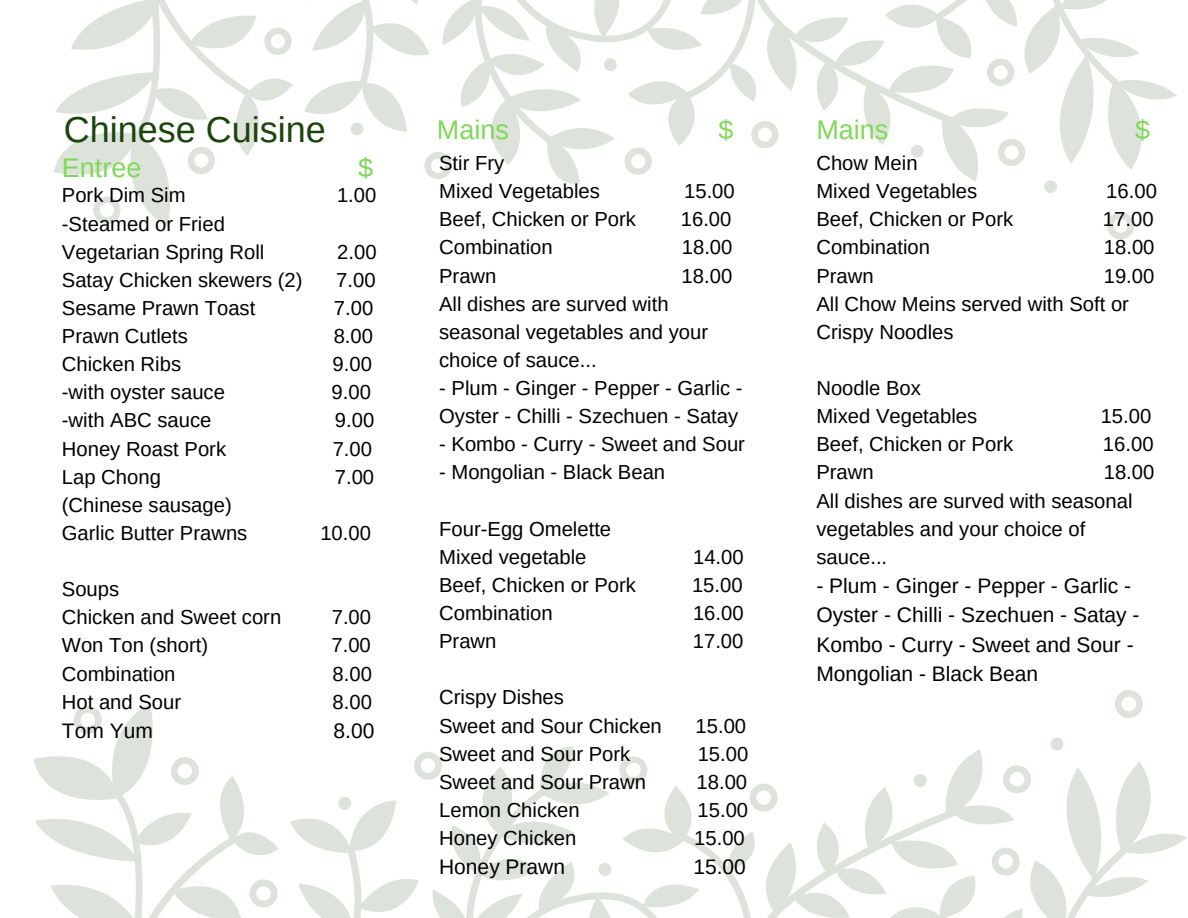
<style>
.page{position:relative;width:1188px;height:918px;background:#fff}
.page>*{position:absolute;margin:0;border:0;box-sizing:border-box;transform-origin:0 0}
.t1{font:36px "Arimo";color:#1c440d}
.t2{font:27px "Arimo";color:#7ed957}
.t3{font:21px/29.2px "Arimo";color:#000}
.t4{font:20.25px/28.2px "Arimo";color:#000}
</style>
<div class="page">
<svg style="left:54px;top:0;width:1123px;height:238px"></svg>
<svg style="left:33px;top:691px;width:1154px;height:227px"></svg>
<h1 class="t1" style="left:64px;top:110px;width:264px">Chinese Cuisine</h1>
<h2 class="t2" style="left:62px;top:153px;width:81px">Entree</h2>
<h2 class="t2" style="left:358px;top:153px;width:17px">$</h2>
<p class="t4" style="left:62px;top:181px;width:125px">Pork Dim Sim</p>
<p class="t4" style="left:337px;top:181px;width:41px">1.00</p>
<p class="t4" style="left:62px;top:209px;width:204px">-Steamed or Fried<br>Vegetarian Spring Roll</p>
<p class="t4" style="left:337px;top:238px;width:41px">2.00</p>
<p class="t4" style="left:62px;top:266px;width:242px">Satay Chicken skewers (2)</p>
<p class="t4" style="left:336px;top:266px;width:41px">7.00</p>
<p class="t4" style="left:62px;top:294px;width:195px">Sesame Prawn Toast</p>
<p class="t4" style="left:334px;top:294px;width:41px">7.00</p>
<p class="t4" style="left:62px;top:322px;width:127px">Prawn Cutlets</p>
<p class="t4" style="left:334px;top:322px;width:41px">8.00</p>
<p class="t4" style="left:62px;top:350px;width:121px">Chicken Ribs</p>
<p class="t4" style="left:333px;top:350px;width:41px">9.00</p>
<p class="t4" style="left:62px;top:378px;width:165px">-with oyster sauce</p>
<p class="t4" style="left:332px;top:378px;width:41px">9.00</p>
<p class="t4" style="left:62px;top:406px;width:151px">-with ABC sauce</p>
<p class="t4" style="left:335px;top:406px;width:41px">9.00</p>
<p class="t4" style="left:62px;top:434px;width:166px">Honey Roast Pork</p>
<p class="t4" style="left:333px;top:434px;width:41px">7.00</p>
<p class="t4" style="left:62px;top:463px;width:101px">Lap Chong</p>
<p class="t4" style="left:335px;top:463px;width:41px">7.00</p>
<p class="t4" style="left:62px;top:491px;width:187px">(Chinese sausage)<br>Garlic Butter Prawns</p>
<p class="t4" style="left:320px;top:519px;width:52px">10.00</p>
<p class="t4" style="left:62px;top:575px;width:221px">Soups<br>Chicken and Sweet corn</p>
<p class="t4" style="left:332px;top:603px;width:41px">7.00</p>
<p class="t4" style="left:62px;top:631px;width:148px">Won Ton (short)</p>
<p class="t4" style="left:332px;top:631px;width:41px">7.00</p>
<p class="t4" style="left:62px;top:659px;width:115px">Combination</p>
<p class="t4" style="left:333px;top:659px;width:41px">8.00</p>
<p class="t4" style="left:62px;top:688px;width:121px">Hot and Sour</p>
<p class="t4" style="left:333px;top:688px;width:41px">8.00</p>
<p class="t3" style="left:62px;top:716px;width:92px">Tom Yum</p>
<p class="t3" style="left:334px;top:716px;width:42px">8.00</p>
<h2 class="t2" style="left:437px;top:115px;width:74px">Mains</h2>
<h2 class="t2" style="left:718px;top:115px;width:17px">$</h2>
<p class="t4" style="left:439px;top:149px;width:162px">Stir Fry<br>Mixed Vegetables</p>
<p class="t4" style="left:684px;top:177px;width:52px">15.00</p>
<p class="t4" style="left:439px;top:205px;width:198px">Beef, Chicken or Pork</p>
<p class="t4" style="left:681px;top:205px;width:52px">16.00</p>
<p class="t4" style="left:439px;top:233px;width:115px">Combination</p>
<p class="t4" style="left:682px;top:233px;width:52px">18.00</p>
<p class="t4" style="left:439px;top:261px;width:59px">Prawn</p>
<p class="t4" style="left:682px;top:261px;width:52px">18.00</p>
<p class="t4" style="left:439px;top:290px;width:270px">All dishes are surved with seasonal vegetables and your choice of sauce...</p>
<p class="t4" style="left:439px;top:374px;width:305px">- Plum - Ginger - Pepper - Garlic -<br>Oyster - Chilli - Szechuen - Satay</p>
<p class="t4" style="left:439px;top:430px;width:307px">- Kombo - Curry - Sweet and Sour</p>
<p class="t4" style="left:439px;top:458px;width:228px">- Mongolian - Black Bean</p>
<p class="t4" style="left:439px;top:515px;width:174px">Four-Egg Omelette<br>Mixed vegetable</p>
<p class="t4" style="left:693px;top:543px;width:52px">14.00</p>
<p class="t4" style="left:439px;top:571px;width:198px">Beef, Chicken or Pork</p>
<p class="t4" style="left:692px;top:571px;width:52px">15.00</p>
<p class="t4" style="left:439px;top:599px;width:115px">Combination</p>
<p class="t4" style="left:693px;top:599px;width:52px">16.00</p>
<p class="t4" style="left:439px;top:627px;width:59px">Prawn</p>
<p class="t4" style="left:693px;top:627px;width:52px">17.00</p>
<p class="t4" style="left:439px;top:683px;width:224px">Crispy Dishes<br>Sweet and Sour Chicken</p>
<p class="t4" style="left:696px;top:711px;width:52px">15.00</p>
<p class="t4" style="left:439px;top:740px;width:193px">Sweet and Sour Pork</p>
<p class="t4" style="left:698px;top:740px;width:52px">15.00</p>
<p class="t4" style="left:439px;top:768px;width:208px">Sweet and Sour Prawn</p>
<p class="t4" style="left:697px;top:768px;width:52px">18.00</p>
<p class="t4" style="left:439px;top:796px;width:142px">Lemon Chicken</p>
<p class="t4" style="left:698px;top:796px;width:52px">15.00</p>
<p class="t4" style="left:439px;top:824px;width:139px">Honey Chicken</p>
<p class="t4" style="left:694px;top:824px;width:52px">15.00</p>
<p class="t3" style="left:439px;top:852px;width:127px">Honey Prawn</p>
<p class="t3" style="left:693px;top:852px;width:54px">15.00</p>
<h2 class="t2" style="left:816px;top:115px;width:74px">Mains</h2>
<h2 class="t2" style="left:1135px;top:115px;width:17px">$</h2>
<p class="t4" style="left:816px;top:149px;width:162px">Chow Mein<br>Mixed Vegetables</p>
<p class="t4" style="left:1106px;top:177px;width:52px">16.00</p>
<p class="t4" style="left:816px;top:205px;width:198px">Beef, Chicken or Pork</p>
<p class="t4" style="left:1103px;top:205px;width:52px">17.00</p>
<p class="t4" style="left:816px;top:233px;width:115px">Combination</p>
<p class="t4" style="left:1104px;top:233px;width:52px">18.00</p>
<p class="t4" style="left:816px;top:261px;width:59px">Prawn</p>
<p class="t4" style="left:816px;top:261px;width:339px;text-indent:287px">19.00<br>All Chow Meins served with Soft or<br>Crispy Noodles</p>
<p class="t4" style="left:816px;top:374px;width:162px">Noodle Box<br>Mixed Vegetables</p>
<p class="t4" style="left:1101px;top:402px;width:52px">15.00</p>
<p class="t4" style="left:816px;top:430px;width:198px">Beef, Chicken or Pork</p>
<p class="t4" style="left:1103px;top:430px;width:52px">16.00</p>
<p class="t4" style="left:816px;top:458px;width:59px">Prawn</p>
<p class="t4" style="left:816px;top:458px;width:339px;text-indent:287px">18.00<br>All dishes are surved with seasonal vegetables and your choice of sauce...</p>
<p class="t3" style="left:816px;top:571px;width:325px">- Plum - Ginger - Pepper - Garlic -<br>Oyster - Chilli - Szechuen - Satay -<br>Kombo - Curry - Sweet and Sour -<br>Mongolian - Black Bean</p>
</div>
